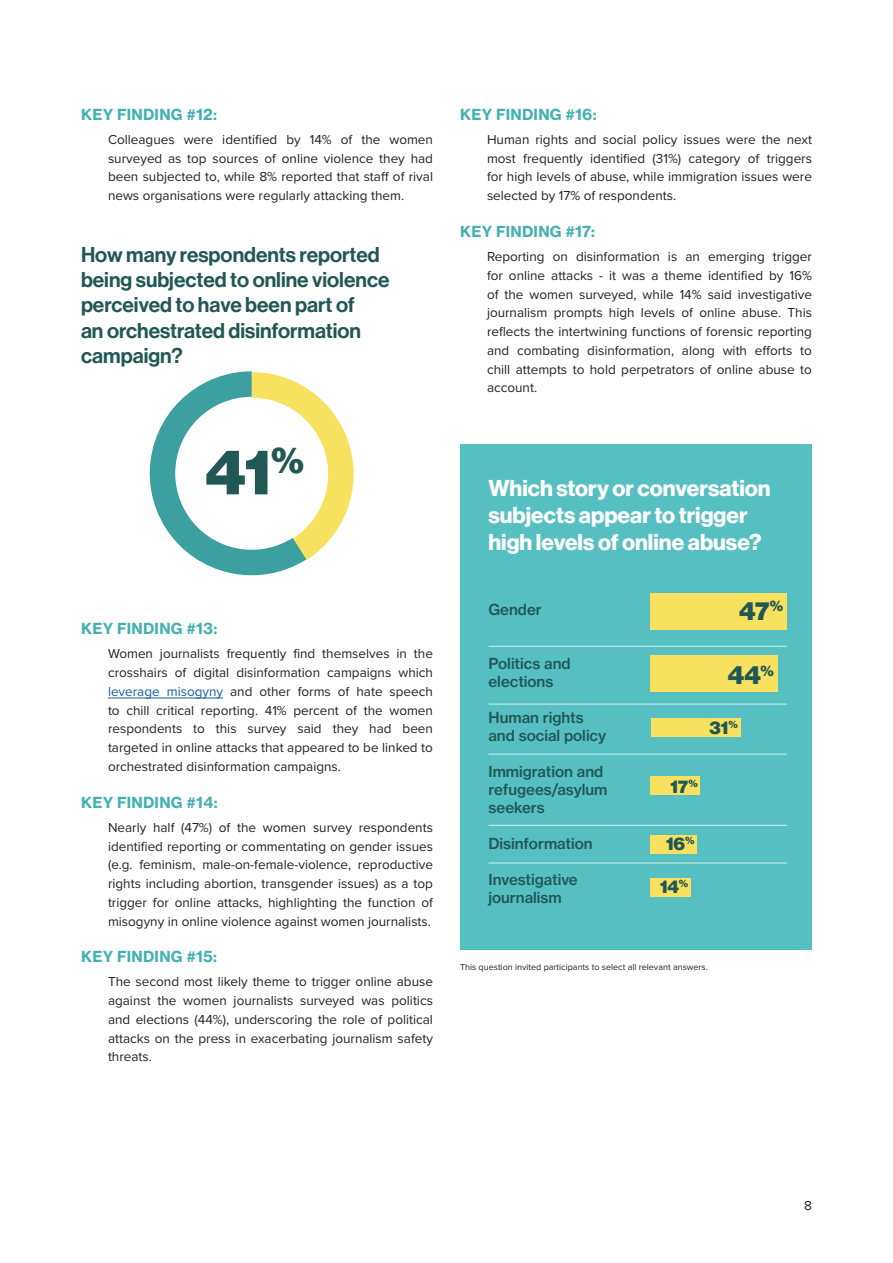
<style>
.page{position:relative;width:893px;height:1263px;background:#fff}
.page>*{position:absolute;margin:0;border:0;box-sizing:border-box;transform-origin:0 0}
.t1{font:63px "N Haas Grotesk DS Pro 95 Blk";color:#215754}
.t2{font:25.65px "N Haas Grotesk DS Pro 95 Blk";color:#215754}
.SNAP_infographic_whi{font:22.5px/27px "N Haas Grotesk DS Pro 75 Bd";color:#fff}
.t3{font:21px/25.2px "N Haas Grotesk DS Pro 65 Md";color:#215754}
.t4{font:18px "N Haas Grotesk DS Pro 95 Blk";color:#215754}
.Snap_infographic_bod{font:15px/18px "N Haas Grotesk TX Pro 65 Md";color:#215754}
.SNAP_key_finding_h1{font:15px "N Haas Grotesk TX Pro 75 Bd";letter-spacing:.015em;color:#43b0b1}
.SNAP_key_finding_bod{font:13.5px/18.8px "Proxima Nova";color:#231f20;text-align:justify}
.SNAP_footnote{font:9px "Proxima Nova";color:#231f20}
.s1{color:#175d9e}
</style>
<div class="page">
<hr style="left:108px;top:698px;width:115px;height:1px;background:#175d9e">
<div style="left:460px;top:444px;width:352px;height:506px;background:#56bfc1"></div>
<svg style="left:149px;top:371px;width:205px;height:205px"></svg>
<hr style="left:488px;top:754px;width:299px;height:1px;background:#fff">
<hr style="left:488px;top:825px;width:299px;height:1px;background:#fff">
<hr style="left:488px;top:863px;width:299px;height:1px;background:#fff">
<hr style="left:488px;top:704px;width:299px;height:1px;background:#fff">
<hr style="left:488px;top:646px;width:299px;height:1px;background:#fff">
<div style="left:651px;top:593px;width:136px;height:37px;background:#f8e15f"></div>
<div style="left:651px;top:655px;width:127px;height:36px;background:#f8e15f"></div>
<div style="left:651px;top:718px;width:89px;height:19px;background:#f8e15f"></div>
<div style="left:651px;top:776px;width:49px;height:19px;background:#f8e15f"></div>
<div style="left:651px;top:835px;width:46px;height:18px;background:#f8e15f"></div>
<div style="left:651px;top:878px;width:40px;height:19px;background:#f8e15f"></div>
<p class="SNAP_key_finding_h1" style="left:81px;top:105px;width:137px">KEY FINDING #12:</p>
<p class="SNAP_key_finding_bod" style="left:108px;top:129px;width:326px">Colleagues were identified by 14% of the women surveyed as top sources of online violence they had been subjected to, while 8% reported that staff of rival news organisations were regularly attacking them.</p>
<p class="t3" style="left:81px;top:242px;width:310px">How many respondents reported being subjected to online violence perceived to have been part of<br>an orchestrated disinformation campaign?</p>
<p class="t1" style="left:205px;top:435px;width:100px">41<sup>%</sup></p>
<p class="SNAP_key_finding_h1" style="left:81px;top:619px;width:138px">KEY FINDING #13:</p>
<p class="SNAP_key_finding_bod" style="left:108px;top:644px;width:326px">Women journalists frequently find themselves in the crosshairs of digital disinformation campaigns which <span class="s1">leverage misogyny</span> and other forms of hate speech to chill critical reporting. 41% percent of the women respondents to this survey said they had been targeted in online attacks that appeared to be linked to orchestrated disinformation campaigns.</p>
<p class="SNAP_key_finding_h1" style="left:81px;top:793px;width:138px">KEY FINDING #14:</p>
<p class="SNAP_key_finding_bod" style="left:108px;top:817px;width:326px">Nearly half (47%) of the women survey respondents identified reporting or commentating on gender issues (e.g. feminism, male-on-female-violence, reproductive rights including abortion, transgender issues) as a top trigger for online attacks, highlighting the function of misogyny in online violence against women journalists.</p>
<p class="SNAP_key_finding_h1" style="left:81px;top:947px;width:138px">KEY FINDING #15:</p>
<p class="SNAP_key_finding_bod" style="left:108px;top:972px;width:326px">The second most likely theme to trigger online abuse against the women journalists surveyed was politics and elections (44%), underscoring the role of political attacks on the press in exacerbating journalism safety threats.</p>
<p class="SNAP_key_finding_h1" style="left:460px;top:105px;width:138px">KEY FINDING #16:</p>
<p class="SNAP_key_finding_bod" style="left:487px;top:129px;width:326px">Human rights and social policy issues were the next most frequently identified (31%) category of triggers for high levels of abuse, while immigration issues were selected by 17% of respondents.</p>
<p class="SNAP_key_finding_h1" style="left:460px;top:222px;width:137px">KEY FINDING #17:</p>
<p class="SNAP_key_finding_bod" style="left:487px;top:247px;width:326px">Reporting on disinformation is an emerging trigger for online attacks - it was a theme identified by 16% of the women surveyed, while 14% said investigative journalism prompts high levels of online abuse. This reflects the intertwining functions of forensic reporting and combating disinformation, along with efforts to chill attempts to hold perpetrators of online abuse to account.</p>
<p class="SNAP_infographic_whi" style="left:488px;top:475px;width:284px">Which story or conversation subjects appear to trigger high levels of online abuse?</p>
<p class="Snap_infographic_bod" style="left:488px;top:600px;width:55px">Gender</p>
<p class="Snap_infographic_bod" style="left:488px;top:654px;width:84px">Politics and elections</p>
<p class="Snap_infographic_bod" style="left:488px;top:708px;width:119px">Human rights and social policy</p>
<p class="Snap_infographic_bod" style="left:488px;top:762px;width:120px">Immigration and refugees/asylum seekers</p>
<p class="Snap_infographic_bod" style="left:488px;top:834px;width:106px">Disinformation</p>
<p class="Snap_infographic_bod" style="left:488px;top:870px;width:91px">Investigative journalism</p>
<p class="t2" style="left:739px;top:595px;width:46px">47<sup>%</sup></p>
<p class="t2" style="left:728px;top:660px;width:48px">44<sup>%</sup></p>
<p class="t4" style="left:710px;top:717px;width:30px">31<sup>%</sup></p>
<p class="t4" style="left:670px;top:776px;width:29px">17<sup>%</sup></p>
<p class="t4" style="left:666px;top:833px;width:30px">16<sup>%</sup></p>
<p class="t4" style="left:660px;top:876px;width:30px">14<sup>%</sup></p>
<p class="SNAP_footnote" style="left:460px;top:960px;width:249px">This question invited participants to select all relevant answers.</p>
<p class="SNAP_key_finding_bod" style="left:804px;top:1196px;width:9px">8</p>
</div>
